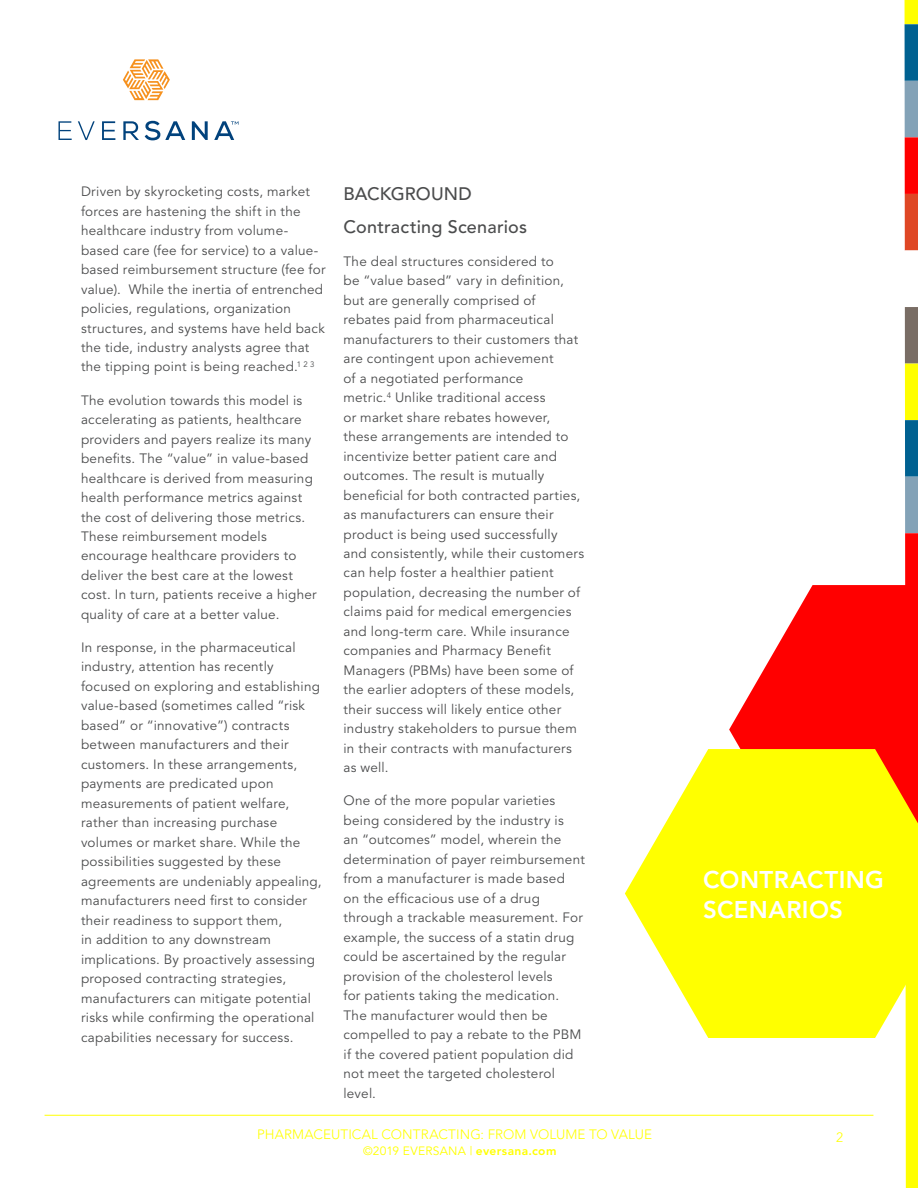
<style>
.page{position:relative;width:918px;height:1188px;background:#fff}
.page>*{position:absolute;margin:0;border:0;box-sizing:border-box;transform-origin:0 0}
.t1{font:800 24px/30px "Avenir";letter-spacing:.015em;color:#fff}
.t2{font:500 18px/33px "Avenir";letter-spacing:.01em;color:#4b4c4d}
.t3{font:13.5px/19.5px "Avenir";letter-spacing:.02em;color:#4b4c4d}
.t4{font:300 13.5px "Avenir";letter-spacing:.01em;color:#ff0}
.t5{font:12px "Avenir";letter-spacing:.02em;color:#ff0}
.s1{font-weight:800}
</style>
<div class="page">
<div style="left:905px;top:0;width:13px;height:24px;background:#ff0"></div>
<div style="left:905px;top:24px;width:13px;height:57px;background:#006191"></div>
<div style="left:905px;top:81px;width:13px;height:56px;background:#83a2b7"></div>
<div style="left:905px;top:137px;width:13px;height:57px;background:#f00"></div>
<div style="left:905px;top:194px;width:13px;height:56px;background:#df4725"></div>
<div style="left:905px;top:307px;width:13px;height:57px;background:#796d65"></div>
<div style="left:905px;top:364px;width:13px;height:56px;background:#ff0"></div>
<div style="left:905px;top:420px;width:13px;height:57px;background:#006191"></div>
<div style="left:905px;top:477px;width:13px;height:56px;background:#83a2b7"></div>
<div style="left:905px;top:533px;width:13px;height:57px;background:#f00"></div>
<svg style="left:905px;top:1038px;width:13px;height:150px;background:#ffff0e"></svg>
<hr style="left:45px;top:1115px;width:828px;height:1px;background:#ff0">
<svg style="left:59px;top:121px;width:13px;height:19px"></svg>
<svg style="left:78px;top:121px;width:17px;height:19px"></svg>
<svg style="left:102px;top:121px;width:13px;height:19px"></svg>
<svg style="left:123px;top:121px;width:16px;height:19px"></svg>
<svg style="left:145px;top:121px;width:40px;height:19px"></svg>
<svg style="left:192px;top:121px;width:16px;height:19px"></svg>
<svg style="left:123px;top:59px;width:47px;height:41px"></svg>
<svg style="left:214px;top:121px;width:24px;height:19px"></svg>
<svg style="left:729px;top:585px;width:189px;height:164px;fill:#f00"></svg>
<svg style="left:625px;top:749px;width:293px;height:289px;background:#fffa26"></svg>
<p class="t3" style="left:81px;top:183px;width:246px">Driven by skyrocketing costs, market forces are hastening the shift in the healthcare industry from volume&shy;based care (fee for service) to a value&shy;based reimbursement structure (fee for value). While the inertia of entrenched policies, regulations, organization structures, and systems have held back the tide, industry analysts agree that the tipping point is being reached.<sup>1</sup> <sup>2</sup> <sup>3</sup></p>
<p class="t3" style="left:81px;top:391px;width:237px">The evolution towards this model is accelerating as patients, healthcare providers and payers realize its many benefits. The “value” in value-based healthcare is derived from measuring health performance metrics against the cost of delivering those metrics.<br>These reimbursement models encourage healthcare providers to deliver the best care at the lowest cost. In turn, patients receive a higher quality of care at a better value.</p>
<p class="t3" style="left:81px;top:639px;width:242px">In response, in the pharmaceutical industry, attention has recently focused on exploring and establishing value-based (sometimes called “risk based” or “innovative”) contracts between manufacturers and their customers. In these arrangements, payments are predicated upon measurements of patient welfare, rather than increasing purchase volumes or market share. While the possibilities suggested by these agreements are undeniably appealing, manufacturers need first to consider their readiness to support them,<br>in addition to any downstream implications. By proactively assessing proposed contracting strategies, manufacturers can mitigate potential risks while confirming the operational capabilities necessary for success.</p>
<h2 class="t2" style="left:344px;top:178px;width:185px">BACKGROUND<br>Contracting Scenarios</h2>
<p class="t3" style="left:344px;top:252px;width:242px">The deal structures considered to<br>be “value based” vary in definition, but are generally comprised of rebates paid from pharmaceutical manufacturers to their customers that are contingent upon achievement<br>of a negotiated performance<br>metric.<sup>4</sup> Unlike traditional access<br>or market share rebates however, these arrangements are intended to incentivize better patient care and outcomes. The result is mutually beneficial for both contracted parties, as manufacturers can ensure their product is being used successfully and consistently, while their customers can help foster a healthier patient population, decreasing the number of claims paid for medical emergencies and long-term care. While insurance companies and Pharmacy Benefit Managers (PBMs) have been some of the earlier adopters of these models, their success will likely entice other industry stakeholders to pursue them in their contracts with manufacturers as well.</p>
<p class="t3" style="left:344px;top:792px;width:243px">One of the more popular varieties being considered by the industry is<br>an “outcomes” model, wherein the determination of payer reimbursement from a manufacturer is made based<br>on the efficacious use of a drug through a trackable measurement. For example, the success of a statin drug could be ascertained by the regular provision of the cholesterol levels<br>for patients taking the medication.<br>The manufacturer would then be compelled to pay a rebate to the PBM if the covered patient population did not meet the targeted cholesterol level.</p>
<p class="t4" style="left:257px;top:1126px;width:397px">PHARMACEUTICAL CONTRACTING: FROM VOLUME TO VALUE</p>
<p class="t5" style="left:363px;top:1146px;width:195px">©2019 EVERSANA | <span class="s1">eversana.com</span></p>
<h1 class="t1" style="left:703px;top:867px;width:182px">CONTRACTING<br>SCENARIOS</h1>
<p class="t4" style="left:836px;top:1129px;width:9px">2</p>
</div>
